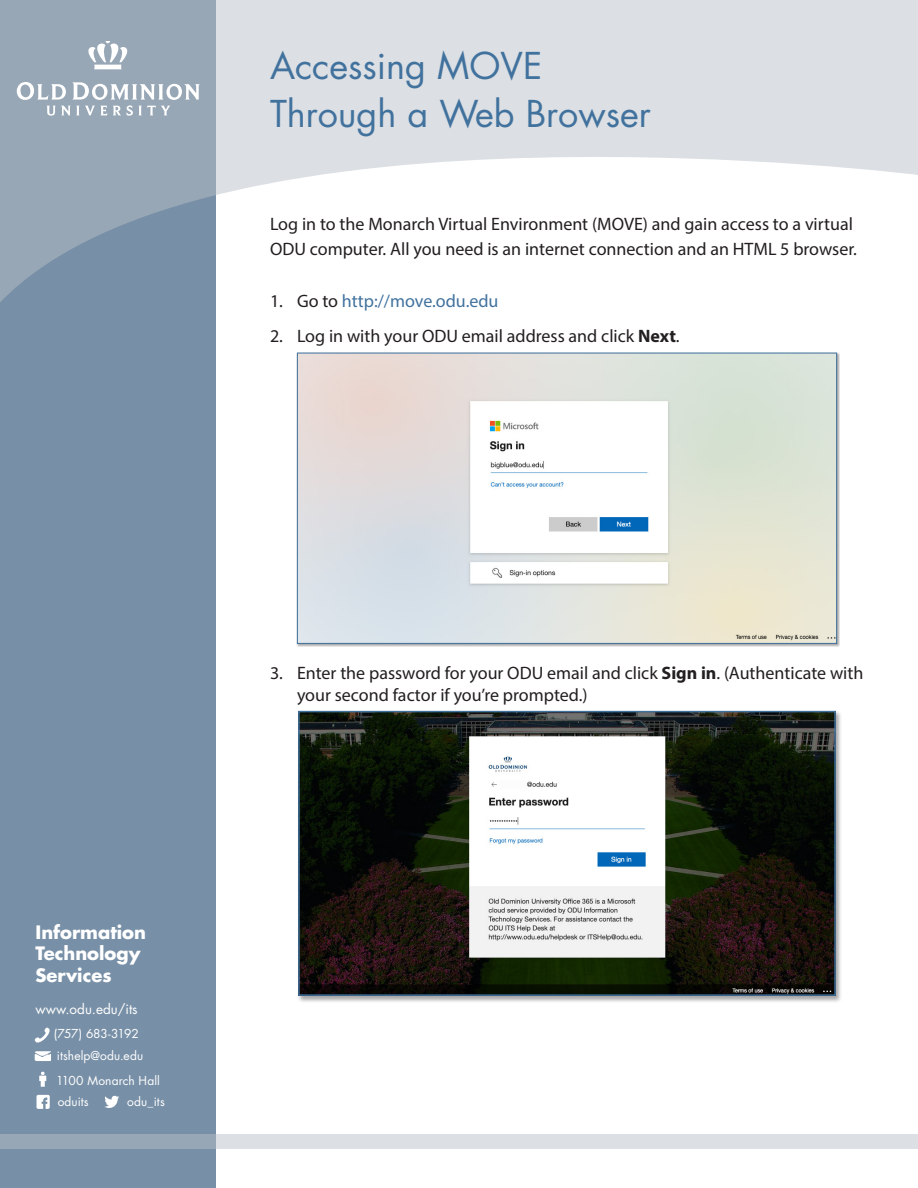
<style>
.page{position:relative;width:918px;height:1188px;background:#fff}
.page>*{position:absolute;margin:0;border:0;box-sizing:border-box;transform-origin:0 0}
.t1{font:36px/47.7px "Futura Std";color:#41729e}
.numbered_list{font:18px/21.6px "Myriad Pro";color:#231f20}
.body_copy{font:18px/25.5px "Myriad Pro";color:#231f20}
.t2{font:700 18px "Futura Std";color:#fff}
.numbered_list-2{font:18px "Myriad Pro";color:#41729e}
.t3{font:13.5px "Futura Std";color:#fff}
.t4{font:12px "Futura Std";letter-spacing:.005em;color:#fff}
.t5{font:12px "Futura Std";letter-spacing:-.015em;color:#fff}
.s1{color:#231f20}
.s2{font-weight:700}
</style>
<div class="page">
<div style="left:0;top:0;width:216px;height:1188px;background:#7890a7"></div>
<svg style="left:0;top:0;width:918px;height:302px"></svg>
<svg style="left:0;top:1134px;width:918px;height:14px;background:#ccd1d8"></svg>
<svg style="left:34px;top:1027px;width:16px;height:16px"></svg>
<svg style="left:39px;top:1072px;width:7px;height:15px"></svg>
<svg style="left:104px;top:1096px;width:15px;height:12px"></svg>
<svg style="left:37px;top:1095px;width:13px;height:14px"></svg>
<svg style="left:34px;top:1051px;width:17px;height:10px"></svg>
<div style="left:296px;top:352px;width:544px;height:295px;background:#231f20;opacity:.4"></div>
<img style="left:299px;top:355px;width:536px;height:287px">
<div style="left:297px;top:353px;width:540px;height:291px;border:1px solid #41729e"></div>
<div style="left:297px;top:710px;width:545px;height:293px;background:#231f20;opacity:.4"></div>
<img style="left:301px;top:714px;width:532px;height:279px">
<div style="left:298px;top:711px;width:538px;height:285px;border:2px solid #41729e"></div>
<svg style="left:87px;top:41px;width:42px;height:28px"></svg>
<svg style="left:17px;top:82px;width:183px;height:34px;background:#b2bdc8"></svg>
<p class="t1" style="left:270px;top:42px;width:382px">Accessing MOVE<br>Through a Web Browser</p>
<p class="body_copy" style="left:270px;top:210px;width:589px">Log in to the Monarch Virtual Environment (MOVE) and gain access to a virtual<br>ODU computer. All you need is an internet connection and an HTML 5 browser.</p>
<p class="numbered_list-2" style="left:270px;top:290px;width:230px"><span class="s1">1. Go to</span> http://move.odu.edu</p>
<p class="numbered_list" style="left:270px;top:325px;width:411px">2. Log in with your ODU email address and click <span class="s2">Next</span>.</p>
<p class="t2" style="left:36px;top:920px;width:112px">Information</p>
<p class="t2" style="left:36px;top:942px;width:106px">Technology</p>
<p class="t2" style="left:36px;top:963px;width:78px">Services</p>
<p class="t3" style="left:36px;top:1001px;width:104px">www.odu.edu/its</p>
<p class="t4" style="left:57px;top:1048px;width:88px">itshelp@odu.edu</p>
<p class="t5" style="left:54px;top:1026px;width:86px">(757) 683-3192</p>
<p class="t4" style="left:56px;top:1073px;width:105px">1100 Monarch Hall</p>
<p class="t4" style="left:58px;top:1094px;width:33px">oduits</p>
<p class="t4" style="left:127px;top:1094px;width:39px">odu_its</p>
<p class="numbered_list" style="left:297px;top:662px;width:568px;text-indent:-27px">3. Enter the password for your ODU email and click <span class="s2">Sign in</span>. (Authenticate with your second factor if you’re prompted.)</p>
</div>
